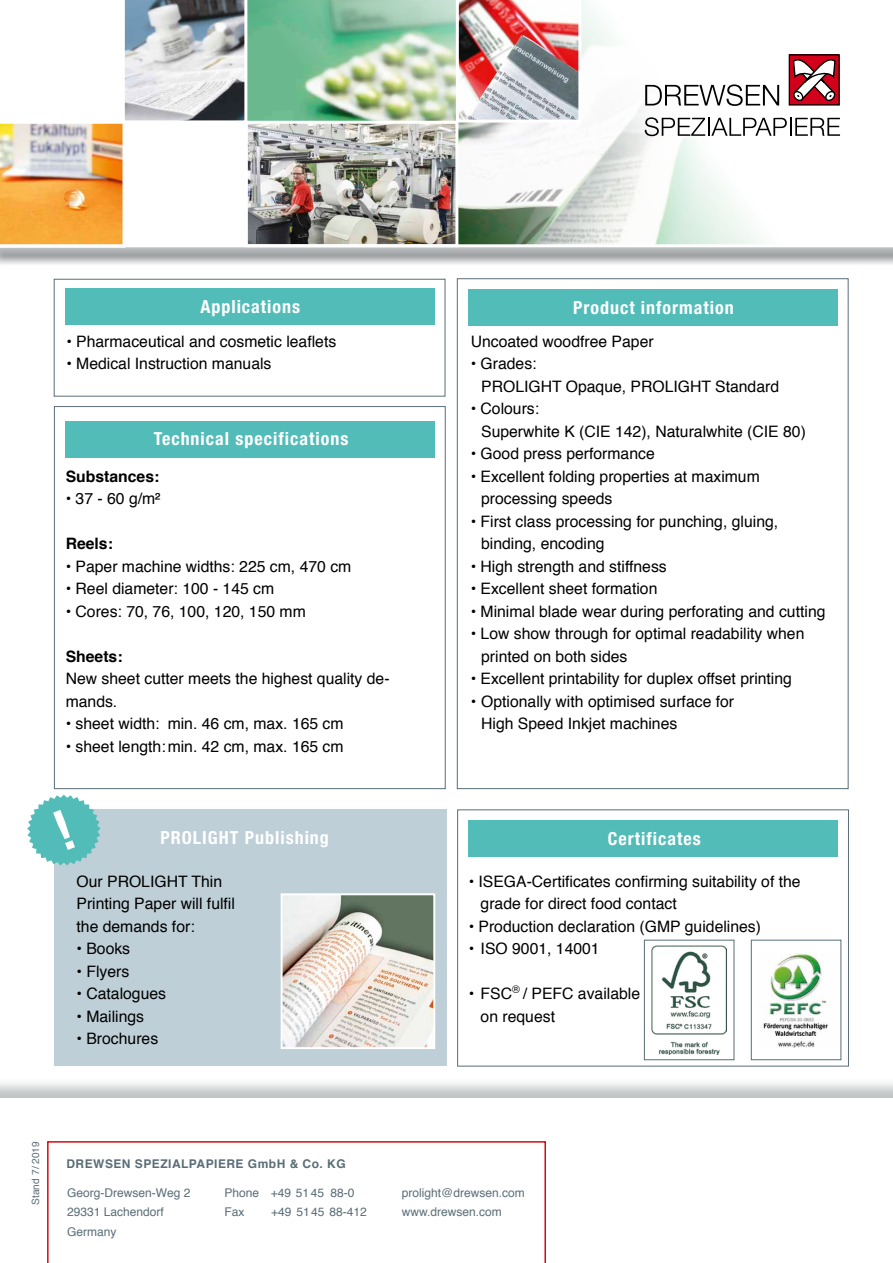
<style>
.page{position:relative;width:893px;height:1263px;background:#fff}
.page>*{position:absolute;margin:0;border:0;box-sizing:border-box;transform-origin:0 0}
.t1{font:700 condensed 18px "Helvetica Neue";letter-spacing:.055em;color:#fff}
.t2{font:15.75px/22.5px "Helvetica";color:#000}
.t3{font:700 15.75px "Helvetica";color:#000}
.t4{font:12px/19.5px "Helvetica";color:#5a6d77}
.t5{font:700 12px "Helvetica";letter-spacing:.04em;color:#5a6d77}
.t6{font:10.05px "Helvetica";letter-spacing:.025em;color:#5a6d77}
</style>
<div class="page">
<div style="left:54px;top:810px;width:392px;height:256px;background:#becfd7"></div>
<img style="left:247px;top:0;width:542px;height:244px">
<div style="left:0;top:1077px;width:893px;height:186px;background:#424e53;opacity:.33"></div>
<div style="left:0;top:1098px;width:893px;height:165px;background:#fff"></div>
<img style="left:0;top:0;width:245px;height:244px">
<img style="left:456px;top:0;width:125px;height:123px">
<div style="left:124px;top:122px;width:126px;height:125px;background:#fff"></div>
<img style="left:249px;top:125px;width:205px;height:118px">
<div style="left:245px;top:121px;width:213px;height:126px;border:3px solid #fff"></div>
<img style="left:284px;top:896px;width:148px;height:150px">
<div style="left:281px;top:893px;width:154px;height:156px;border:2px solid #fff"></div>
<div style="left:457px;top:279px;width:391px;height:510px;background:#fff;border:1px solid #5a6d77"></div>
<svg style="left:645px;top:84px;width:134px;height:22px"></svg>
<svg style="left:644px;top:117px;width:196px;height:19px"></svg>
<div style="left:789px;top:55px;width:50px;height:50px;background:#d3001c"></div>
<div style="left:789px;top:54px;width:51px;height:52px;border:1px solid #000"></div>
<svg style="left:792px;top:59px;width:44px;height:43px"></svg>
<div style="left:54px;top:279px;width:391px;height:117px;background:#fff;border:1px solid #5a6d77"></div>
<div style="left:54px;top:406px;width:391px;height:383px;background:#fff;border:1px solid #5a6d77"></div>
<div style="left:457px;top:810px;width:392px;height:256px;background:#fff;border:1px solid #5a6d77"></div>
<div style="left:751px;top:940px;width:90px;height:120px;background:#fff;border:1px solid #5a6d77"></div>
<img style="left:763px;top:954px;width:65px;height:93px">
<div style="left:644px;top:940px;width:90px;height:120px;background:#fff;border:1px solid #5a6d77"></div>
<img style="left:651px;top:945px;width:76px;height:110px">
<div style="left:468px;top:290px;width:370px;height:36px;background:#52bcb9"></div>
<svg style="left:47px;top:1141px;width:499px;height:122px"></svg>
<div style="left:0;top:247px;width:893px;height:19px;background:#000;opacity:.75"></div>
<hr style="left:0;top:244px;width:893px;height:3px;background:#fff">
<div style="left:65px;top:289px;width:370px;height:36px;background:#52bcb9"></div>
<div style="left:65px;top:421px;width:370px;height:36px;background:#52bcb9"></div>
<div style="left:468px;top:820px;width:370px;height:37px;background:#52bcb9"></div>
<svg style="left:27px;top:795px;width:74px;height:70px"></svg>
<p class="t1" style="left:200px;top:296px;width:101px">Applications</p>
<p class="t2" style="left:66px;top:330px;width:271px">• Pharmaceutical and cosmetic leaflets</p>
<p class="t2" style="left:66px;top:353px;width:207px">• Medical Instruction manuals</p>
<p class="t1" style="left:154px;top:428px;width:196px">Technical specifications</p>
<p class="t3" style="left:66px;top:463px;width:95px">Substances:</p>
<p class="t2" style="left:66px;top:488px;width:96px">• 37 - 60 g/m²</p>
<p class="t3" style="left:66px;top:531px;width:49px">Reels:</p>
<p class="t2" style="left:66px;top:555px;width:287px">• Paper machine widths: 225 cm, 470 cm</p>
<p class="t2" style="left:66px;top:578px;width:210px">• Reel diameter: 100 - 145 cm</p>
<p class="t2" style="left:66px;top:600px;width:242px">• Cores: 70, 76, 100, 120, 150 mm</p>
<p class="t3" style="left:66px;top:643px;width:58px">Sheets:</p>
<p class="t2" style="left:66px;top:668px;width:325px">New sheet cutter meets the highest quality de&shy;mands.</p>
<p class="t2" style="left:66px;top:713px;width:279px">• sheet width: min. 46 cm, max. 165 cm</p>
<p class="t2" style="left:66px;top:735px;width:279px">• sheet length:min. 42 cm, max. 165 cm</p>
<p class="t1" style="left:161px;top:827px;width:170px">PROLIGHT Publishing</p>
<p class="t2" style="left:77px;top:870px;width:160px">Our PROLIGHT Thin<br>Printing Paper will fulfil the demands for:</p>
<p class="t2" style="left:77px;top:938px;width:55px">• Books</p>
<p class="t2" style="left:77px;top:960px;width:54px">• Flyers</p>
<p class="t2" style="left:77px;top:983px;width:91px">• Catalogues</p>
<p class="t2" style="left:77px;top:1005px;width:69px">• Mailings</p>
<p class="t2" style="left:77px;top:1028px;width:83px">• Brochures</p>
<p class="t1" style="left:573px;top:297px;width:162px">Product information</p>
<p class="t2" style="left:471px;top:330px;width:184px">Uncoated woodfree Paper</p>
<p class="t2" style="left:481px;top:353px;width:299px;text-indent:-11px">• Grades:<br>PROLIGHT Opaque, PROLIGHT Standard</p>
<p class="t2" style="left:481px;top:398px;width:326px;text-indent:-11px">• Colours:<br>Superwhite K (CIE 142), Naturalwhite (CIE 80)</p>
<p class="t2" style="left:471px;top:443px;width:186px">• Good press performance</p>
<p class="t2" style="left:481px;top:465px;width:280px;text-indent:-11px">• Excellent folding properties at maximum processing speeds</p>
<p class="t2" style="left:481px;top:510px;width:298px;text-indent:-11px">• First class processing for punching, gluing, binding, encoding</p>
<p class="t2" style="left:471px;top:555px;width:198px">• High strength and stiffness</p>
<p class="t2" style="left:471px;top:578px;width:188px">• Excellent sheet formation</p>
<p class="t2" style="left:471px;top:600px;width:356px">• Minimal blade wear during perforating and cutting</p>
<p class="t2" style="left:481px;top:623px;width:325px;text-indent:-11px">• Low show through for optimal readability when printed on both sides</p>
<p class="t2" style="left:471px;top:668px;width:323px">• Excellent printability for duplex offset printing</p>
<p class="t2" style="left:481px;top:690px;width:254px;text-indent:-11px">• Optionally with optimised surface for<br>High Speed Inkjet machines</p>
<p class="t1" style="left:608px;top:828px;width:94px">Certificates</p>
<p class="t2" style="left:481px;top:870px;width:322px;text-indent:-12px">• ISEGA-Certificates confirming suitability of the grade for direct food contact</p>
<p class="t2" style="left:469px;top:915px;width:294px">• Production declaration (GMP guidelines)</p>
<p class="t2" style="left:469px;top:938px;width:133px">• ISO 9001, 14001</p>
<p class="t2" style="left:481px;top:983px;width:161px;text-indent:-12px">• FSC<sup>®</sup> / PEFC available on request</p>
<p class="t6" style="left:28px;top:1205px;width:66px;rotate:-90deg">Stand 7/ 2019</p>
<p class="t5" style="left:66px;top:1154px;width:281px">DREWSEN SPEZIALPAPIERE GmbH &amp; Co. KG</p>
<p class="t4" style="left:67px;top:1183px;width:125px">Georg-Drewsen-Weg 2<br>29331 Lachendorf<br>Germany</p>
<p class="t4" style="left:225px;top:1183px;width:131px">Phone +49 5145 88-0<br>Fax</p>
<p class="t4" style="left:271px;top:1203px;width:97px">+49 5145 88-412</p>
<p class="t4" style="left:402px;top:1183px;width:124px">prolight@drewsen.com www.drewsen.com</p>
</div>
